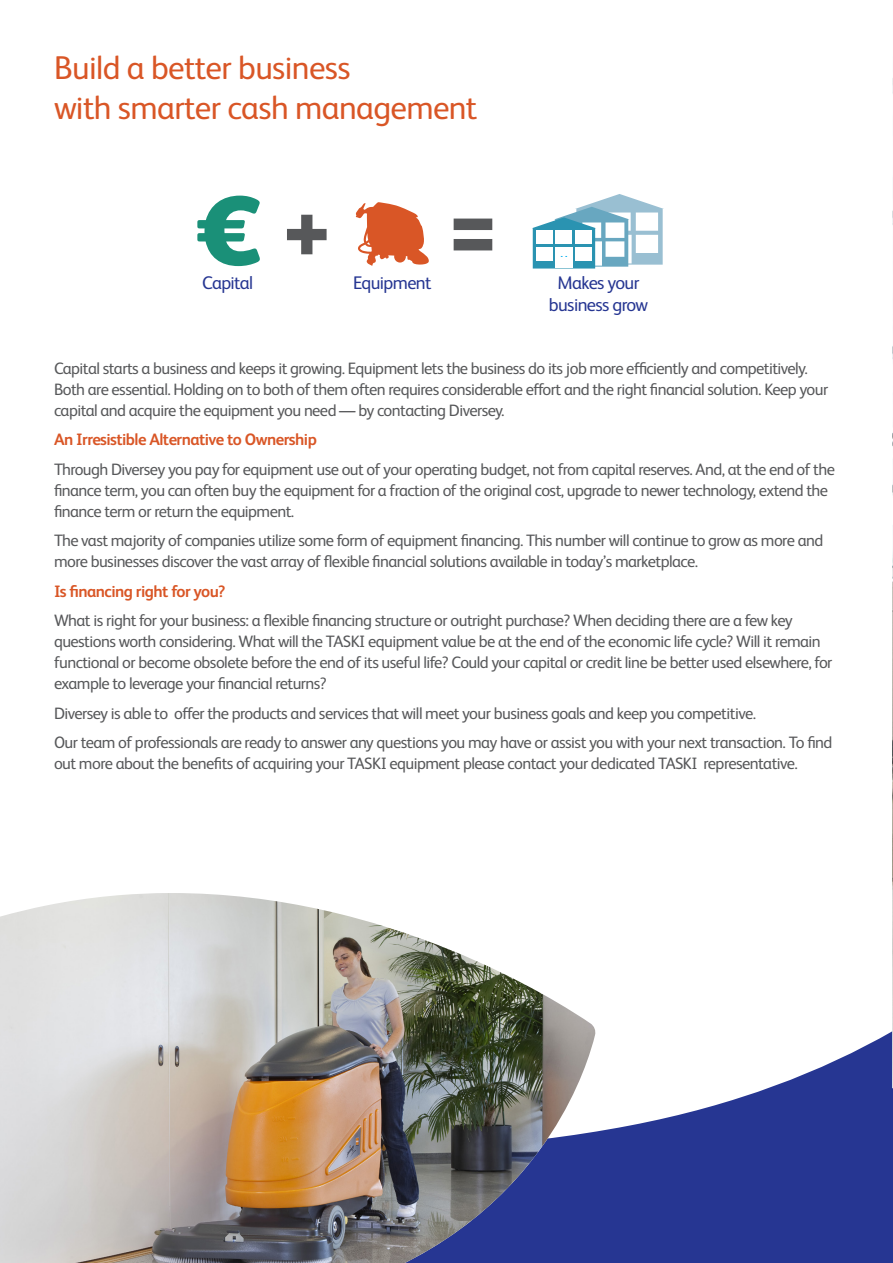
<style>
.page{position:relative;width:893px;height:1263px;background:#fff}
.page>*{position:absolute;margin:0;border:0;box-sizing:border-box;transform-origin:0 0}
.t1{font:33px/39.6px "FS Albert Pro";letter-spacing:-.02em;color:#d95626}
.t2{font:18.3px/21.9px "FS Albert Pro";letter-spacing:-.035em;color:#263692;text-align:center}
.t3{font:16.5px/21px "FS Albert Pro";letter-spacing:-.035em;color:#57585a}
.t4{font:700 16.5px "FS Albert Pro";letter-spacing:-.035em;color:#d95626}
</style>
<div class="page">
<svg style="left:596px;top:1031px;width:296px;height:157px;fill:#263692"></svg>
<div style="left:0;top:1188px;width:893px;height:75px;background:#263692"></div>
<img style="left:892px;top:78px;width:1px;height:950px">
<svg style="left:355px;top:202px;width:74px;height:64px"></svg>
<svg style="left:287px;top:215px;width:40px;height:39px"></svg>
<svg style="left:454px;top:219px;width:38px;height:31px"></svg>
<svg style="left:532px;top:194px;width:132px;height:75px"></svg>
<img style="left:0;top:893px;width:595px;height:370px">
<svg style="left:892px;top:1028px;width:1px;height:156px"></svg>
<hr style="left:892px;top:1184px;width:1px;height:79px;background:#263692">
<svg style="left:197px;top:196px;width:63px;height:70px"></svg>
<h1 class="t1" style="left:54px;top:46px;width:425px">Build a better business<br>with smarter cash management</h1>
<p class="t2" style="left:202px;top:271px;width:53px">Capital</p>
<p class="t2" style="left:353px;top:271px;width:80px">Equipment</p>
<p class="t2" style="left:549px;top:271px;width:101px">Makes your business grow</p>
<p class="t3" style="left:54px;top:356px;width:776px">Capital starts a business and keeps it growing. Equipment lets the business do its job more efficiently and competitively.<br>Both are essential. Holding on to both of them often requires considerable effort and the right financial solution. Keep your capital and acquire the equipment you need — by contacting Diversey.</p>
<p class="t4" style="left:54px;top:428px;width:264px">An Irresistible Alternative to Ownership</p>
<p class="t3" style="left:54px;top:457px;width:782px">Through Diversey you pay for equipment use out of your operating budget, not from capital reserves. And, at the end of the finance term, you can often buy the equipment for a fraction of the original cost, upgrade to newer technology, extend the finance term or return the equipment.</p>
<p class="t3" style="left:54px;top:529px;width:771px">The vast majority of companies utilize some form of equipment financing. This number will continue to grow as more and more businesses discover the vast array of flexible financial solutions available in today’s marketplace.</p>
<p class="t4" style="left:54px;top:580px;width:173px">Is financing right for you?</p>
<p class="t3" style="left:54px;top:609px;width:780px">What is right for your business: a flexible financing structure or outright purchase? When deciding there are a few key questions worth considering. What will the TASKI equipment value be at the end of the economic life cycle? Will it remain functional or become obsolete before the end of its useful life? Could your capital or credit line be better used elsewhere, for example to leverage your financial returns?</p>
<p class="t3" style="left:54px;top:697px;width:780px;line-height:29.5px">Diversey is able to offer the products and services that will meet your business goals and keep you competitive.<br>Our team of professionals are ready to answer any questions you may have or assist you with your next transaction. To find</p>
<p class="t3" style="left:54px;top:752px;width:745px">out more about the benefits of acquiring your TASKI equipment please contact your dedicated TASKI representative.</p>
</div>
